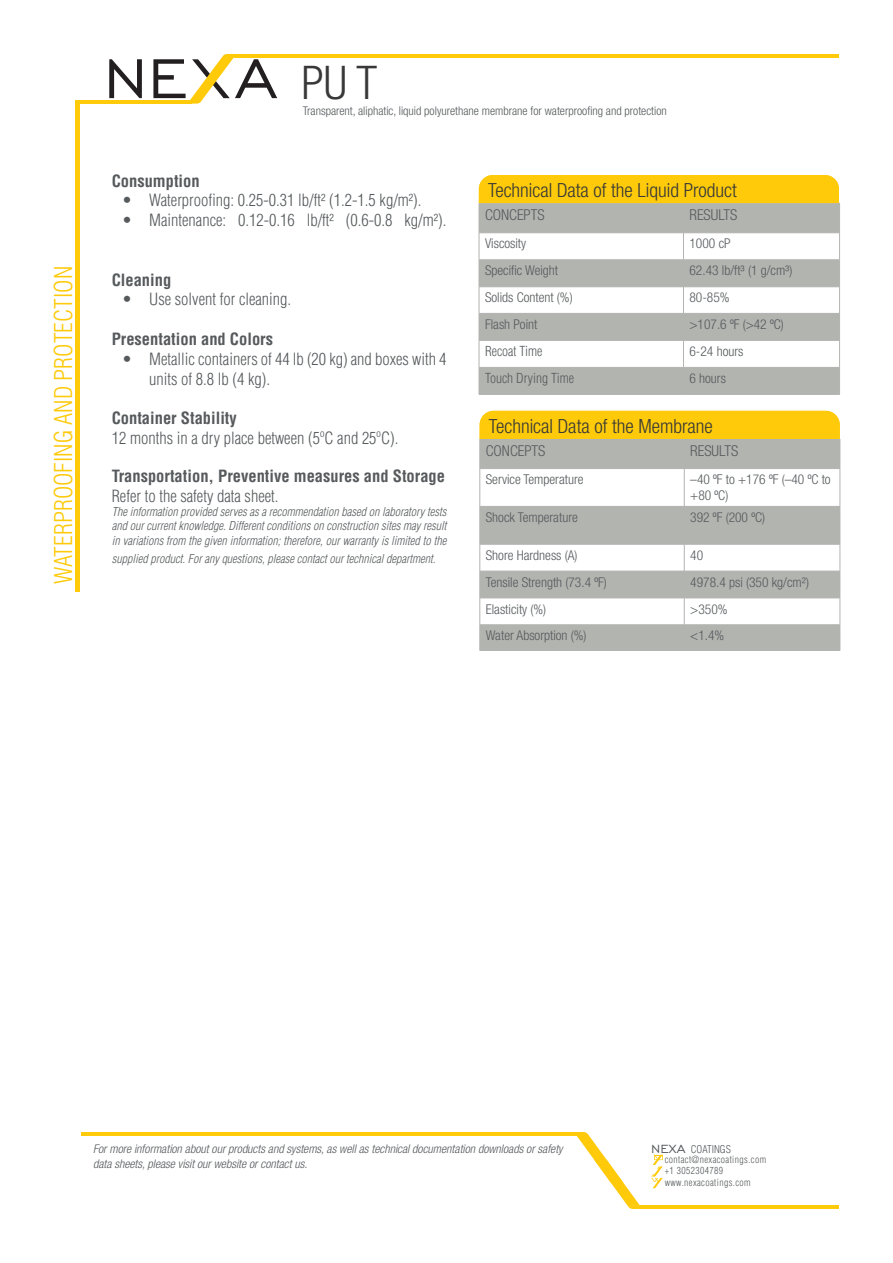
<style>
.page{position:relative;width:893px;height:1263px;background:#fff}
.page>*{position:absolute;margin:0;border:0;box-sizing:border-box;transform-origin:0 0}
.t1{font:300 condensed 46.5px "Helvetica Neue LT Com";color:#373837}
.t2{font:300 condensed 24px "Helvetica LT Std";color:#feca0a}
.t3{font:300 condensed 19.5px "Helvetica Neue LT Com";color:#373837}
.t4{font:300 condensed 16.5px/19.8px "Helvetica LT Std";color:#565a5c}
.t5{font:700 condensed 16.5px "Helvetica LT Std";color:#565a5c}
.t6{font:300 condensed 15px "Helvetica Neue LT Com";color:#565a5c}
.t7{font:300 condensed 13.5px/16.2px "Helvetica Neue LT Com";color:#565a5c}
.t8{font:300 condensed 13.5px "Helvetica LT Std";color:#565a5c}
.t9{font:italic 300 condensed 12px/14.4px "Helvetica LT Std";color:#565a5c;text-align:justify}
.t10{font:italic 300 condensed 12px "Helvetica Neue LT Com";color:#565a5c}
.t11{font:300 condensed 12px "Helvetica Neue LT Com";color:#565a5c}
.t12{font:300 condensed 10.5px "Helvetica LT Std";color:#565a5c}
.t13{font:300 condensed 9.6px "Helvetica LT Std";letter-spacing:.04em;color:#565a5c}
.s1{font-family:"Engravers Gothic BT";font-weight:400;font-stretch:normal;font-size:15px}
</style>
<div class="page">
<svg style="left:575px;top:1133px;width:65px;height:76px"></svg>
<hr style="left:81px;top:1133px;width:496px;height:2px;background:#feca0a">
<hr style="left:639px;top:1205px;width:200px;height:4px;background:#feca0a">
<svg style="left:651px;top:1155px;width:12px;height:33px"></svg>
<svg style="left:109px;top:59px;width:33px;height:39px"></svg>
<svg style="left:153px;top:54px;width:124px;height:50px"></svg>
<hr style="left:234px;top:54px;width:605px;height:3px;background:#feca0a">
<hr style="left:75px;top:100px;width:116px;height:4px;background:#feca0a">
<div style="left:75px;top:102px;width:5px;height:490px;background:#feca0a"></div>
<svg style="left:481px;top:469px;width:359px;height:181px;fill:#b3b5b1"></svg>
<hr style="left:480px;top:468px;width:204px;height:1px;background:#b2b4b0">
<hr style="left:684px;top:468px;width:156px;height:1px;background:#b2b4b0">
<hr style="left:480px;top:507px;width:1px;height:37px;background:#b2b4b0">
<hr style="left:684px;top:507px;width:1px;height:37px;background:#b2b4b0">
<hr style="left:840px;top:507px;width:1px;height:37px;background:#b2b4b0">
<hr style="left:480px;top:544px;width:204px;height:1px;background:#b2b4b0">
<hr style="left:684px;top:544px;width:156px;height:1px;background:#b2b4b0">
<hr style="left:480px;top:571px;width:204px;height:1px;background:#b2b4b0">
<hr style="left:684px;top:571px;width:156px;height:1px;background:#b2b4b0">
<hr style="left:480px;top:598px;width:204px;height:1px;background:#b2b4b0">
<hr style="left:684px;top:598px;width:156px;height:1px;background:#b2b4b0">
<hr style="left:480px;top:624px;width:204px;height:1px;background:#b2b4b0">
<svg style="left:480px;top:544px;width:1px;height:106px"></svg>
<hr style="left:684px;top:624px;width:156px;height:1px;background:#b2b4b0">
<svg style="left:684px;top:544px;width:1px;height:106px"></svg>
<svg style="left:840px;top:544px;width:1px;height:106px"></svg>
<hr style="left:480px;top:650px;width:204px;height:1px;background:#b2b4b0">
<hr style="left:684px;top:650px;width:156px;height:1px;background:#b2b4b0">
<hr style="left:480px;top:469px;width:1px;height:37px;background:#b2b4b0">
<hr style="left:684px;top:469px;width:1px;height:37px;background:#b2b4b0">
<hr style="left:840px;top:469px;width:1px;height:37px;background:#b2b4b0">
<hr style="left:480px;top:506px;width:204px;height:1px;background:#b2b4b0">
<hr style="left:684px;top:506px;width:156px;height:1px;background:#b2b4b0">
<svg style="left:480px;top:204px;width:359px;height:190px;fill:#b2b4b0"></svg>
<hr style="left:479px;top:259px;width:204px;height:1px;background:#b2b4b0">
<hr style="left:683px;top:259px;width:157px;height:1px;background:#b2b4b0">
<hr style="left:683px;top:286px;width:157px;height:1px;background:#b2b4b0">
<hr style="left:479px;top:286px;width:204px;height:1px;background:#b2b4b0">
<hr style="left:479px;top:313px;width:204px;height:1px;background:#b2b4b0">
<hr style="left:683px;top:313px;width:157px;height:1px;background:#b2b4b0">
<svg style="left:683px;top:233px;width:1px;height:161px"></svg>
<hr style="left:479px;top:340px;width:204px;height:1px;background:#b2b4b0">
<hr style="left:683px;top:340px;width:157px;height:1px;background:#b2b4b0">
<hr style="left:479px;top:367px;width:204px;height:1px;background:#b2b4b0">
<svg style="left:479px;top:233px;width:1px;height:161px"></svg>
<hr style="left:683px;top:367px;width:157px;height:1px;background:#b2b4b0">
<svg style="left:839px;top:233px;width:1px;height:161px"></svg>
<hr style="left:479px;top:394px;width:204px;height:1px;background:#b2b4b0">
<hr style="left:683px;top:394px;width:157px;height:1px;background:#b2b4b0">
<hr style="left:479px;top:203px;width:204px;height:1px;background:#b2b4b0">
<hr style="left:479px;top:203px;width:1px;height:30px;background:#b2b4b0">
<hr style="left:683px;top:203px;width:157px;height:1px;background:#b2b4b0">
<hr style="left:683px;top:203px;width:1px;height:30px;background:#b2b4b0">
<hr style="left:839px;top:203px;width:1px;height:30px;background:#b2b4b0">
<hr style="left:479px;top:232px;width:204px;height:1px;background:#b2b4b0">
<hr style="left:683px;top:232px;width:157px;height:1px;background:#b2b4b0">
<svg style="left:480px;top:411px;width:361px;height:57px"></svg>
<div style="left:479px;top:175px;width:360px;height:28px;background:#feca0a"></div>
<p class="t2" style="left:48px;top:584px;width:320px;rotate:-90deg">WATERPROOFING AND PROTECTION</p>
<p class="t1" style="left:301px;top:56px;width:77px">PU T</p>
<p class="t11" style="left:303px;top:104px;width:365px">Transparent, aliphatic, liquid polyurethane membrane for waterproofing and protection</p>
<p class="t5" style="left:112px;top:170px;width:90px">Consumption</p>
<p class="t4" style="left:122px;top:190px;width:301px">• Waterproofing: 0.25-0.31 lb/ft² (1.2-1.5 kg/m²).</p>
<p class="t4" style="left:122px;top:210px;width:326px">• Maintenance: 0.12-0.16 lb/ft² (0.6-0.8 kg/m²).</p>
<p class="t5" style="left:112px;top:269px;width:61px">Cleaning</p>
<p class="t4" style="left:122px;top:289px;width:171px">• Use solvent for cleaning.</p>
<p class="t5" style="left:112px;top:329px;width:163px">Presentation and Colors</p>
<p class="t4" style="left:149px;top:349px;width:299px;text-indent:-27px">• Metallic containers of 44 lb (20 kg) and boxes with 4 units of 8.8 lb (4 kg).</p>
<p class="t5" style="left:112px;top:408px;width:127px">Container Stability</p>
<p class="t4" style="left:112px;top:428px;width:288px">12 months in a dry place between (5ºC and 25ºC).</p>
<p class="t5" style="left:112px;top:465px;width:335px">Transportation, Preventive measures and Storage</p>
<p class="t4" style="left:112px;top:486px;width:168px">Refer to the safety data sheet.</p>
<p class="t9" style="left:112px;top:505px;width:336px">The information provided serves as a recommendation based on laboratory tests and our current knowledge. Different conditions on construction sites may result in variations from the given information; therefore, our warranty is limited to the</p>
<p class="t9" style="left:112px;top:551px;width:325px">supplied product. For any questions, please contact our technical department.</p>
<p class="t3" style="left:488px;top:179px;width:250px">Technical Data of the Liquid Product</p>
<p class="t6" style="left:485px;top:206px;width:61px">CONCEPTS</p>
<p class="t6" style="left:689px;top:206px;width:49px">RESULTS</p>
<p class="t7" style="left:485px;top:235px;width:43px">Viscosity</p>
<p class="t7" style="left:689px;top:235px;width:43px">1000 cP</p>
<p class="t7" style="left:485px;top:262px;width:75px">Specific Weight</p>
<p class="t7" style="left:689px;top:262px;width:105px">62.43 lb/ft³ (1 g/cm³)</p>
<p class="t7" style="left:485px;top:289px;width:89px">Solids Content (%)</p>
<p class="t7" style="left:689px;top:289px;width:42px">80-85%</p>
<p class="t7" style="left:485px;top:316px;width:54px">Flash Point</p>
<p class="t7" style="left:689px;top:316px;width:96px">&gt;107.6 ºF (&gt;42 ºC)</p>
<p class="t8" style="left:485px;top:343px;width:59px">Recoat Time</p>
<p class="t7" style="left:689px;top:343px;width:55px">6-24 hours</p>
<p class="t8" style="left:485px;top:370px;width:90px">Touch Drying Time</p>
<p class="t7" style="left:689px;top:370px;width:38px">6 hours</p>
<p class="t3" style="left:489px;top:415px;width:225px">Technical Data of the Membrane</p>
<p class="t6" style="left:486px;top:442px;width:61px">CONCEPTS</p>
<p class="t6" style="left:690px;top:442px;width:49px">RESULTS</p>
<p class="t7" style="left:486px;top:471px;width:99px">Service Temperature</p>
<p class="t7" style="left:690px;top:471px;width:142px">–40 ºF to +176 ºF (–40 ºC to +80 ºC)</p>
<p class="t7" style="left:486px;top:509px;width:94px">Shock Temperature</p>
<p class="t7" style="left:690px;top:509px;width:76px">392 ºF (200 ºC)</p>
<p class="t7" style="left:486px;top:547px;width:93px">Shore Hardness (A)</p>
<p class="t7" style="left:690px;top:547px;width:14px">40</p>
<p class="t7" style="left:486px;top:574px;width:123px">Tensile Strength (73.4 ºF)</p>
<p class="t7" style="left:690px;top:574px;width:120px">4978.4 psi (350 kg/cm²)</p>
<p class="t7" style="left:486px;top:601px;width:62px">Elasticity (%)</p>
<p class="t7" style="left:690px;top:601px;width:39px">&gt;350%</p>
<p class="t7" style="left:486px;top:627px;width:102px">Water Absorption (%)</p>
<p class="t7" style="left:690px;top:627px;width:36px">&lt;1.4%</p>
<p class="t10" style="left:93px;top:1142px;width:471px">For more information about our products and systems, as well as technical documentation downloads or safety</p>
<p class="t12" style="left:651px;top:1142px;width:81px"><span class="s1">NEXA</span> COATINGS</p>
<p class="t10" style="left:93px;top:1156px;width:216px">data sheets, please visit our website or contact us.</p>
<p class="t13" style="left:665px;top:1153px;width:103px">contact@nexacoatings.com</p>
<p class="t13" style="left:665px;top:1165px;width:60px">+1 3052304789</p>
<p class="t13" style="left:665px;top:1176px;width:87px">www.nexacoatings.com</p>
</div>
